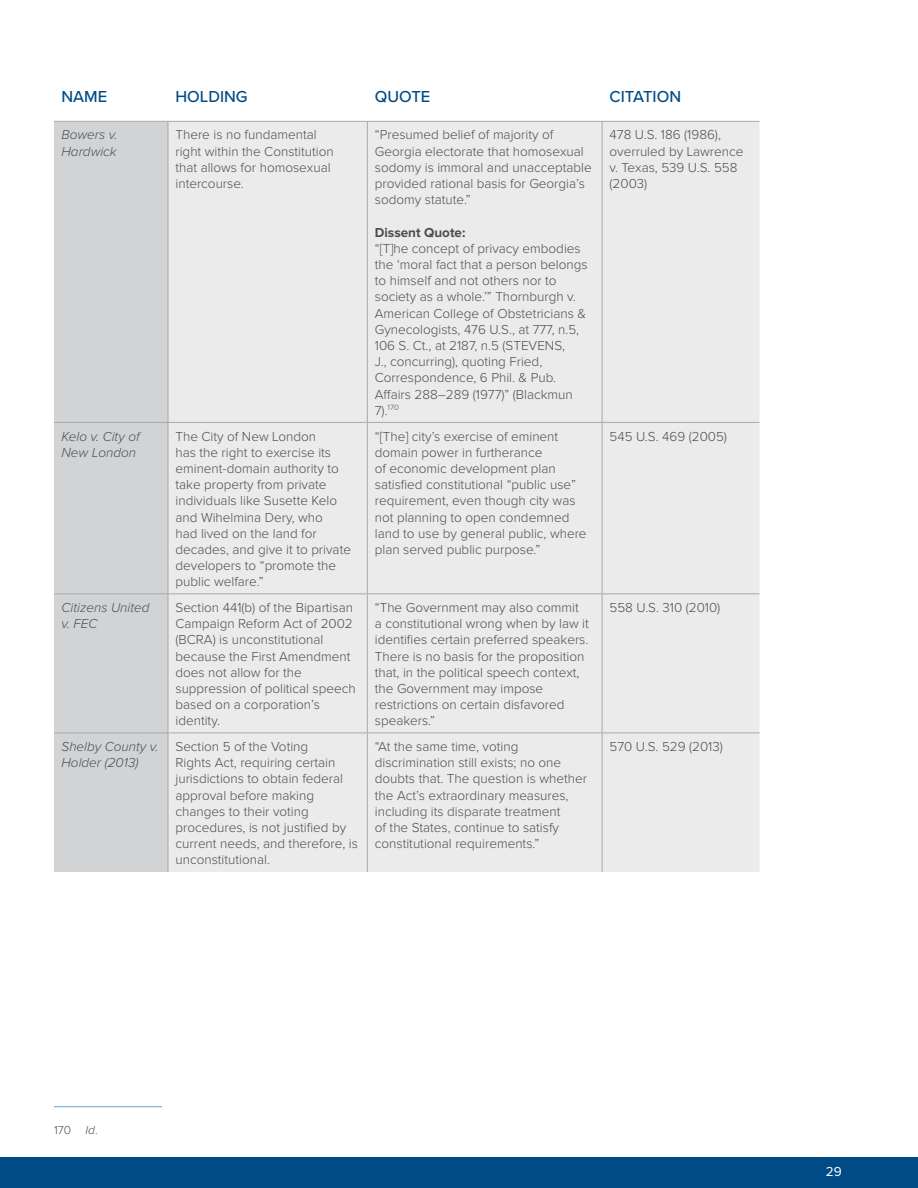
<style>
.page{position:relative;width:918px;height:1188px;background:#fff}
.page>*{position:absolute;margin:0;border:0;box-sizing:border-box;transform-origin:0 0}
.t1{font:500 16.5px "Proxima Nova";color:#004b85}
.t2{font:300 13.5px/16.2px "Proxima Nova";color:#4d4d4f}
.t3{font:italic 300 13.5px/16.2px "Proxima Nova";color:#4d4d4f}
.t4{font:700 13.5px "Proxima Nova";color:#4d4d4f}
.t5{font:13.5px "Proxima Nova";color:#fff}
.t6{font:300 12px "Proxima Nova";color:#4d4d4f}
.s1{font-style:italic}
</style>
<div class="page">
<div style="left:0;top:1158px;width:918px;height:30px;background:#004b85"></div>
<div style="left:54px;top:122px;width:114px;height:750px;background:#d1d3d4"></div>
<div style="left:169px;top:122px;width:591px;height:750px;background:#ebebec"></div>
<hr style="left:168px;top:122px;width:1px;height:300px;background:#a7a9ac">
<hr style="left:367px;top:122px;width:1px;height:300px;background:#a7a9ac">
<hr style="left:602px;top:122px;width:1px;height:300px;background:#a7a9ac">
<hr style="left:54px;top:422px;width:114px;height:1px;background:#a7a9ac">
<hr style="left:168px;top:422px;width:199px;height:1px;background:#a7a9ac">
<hr style="left:168px;top:423px;width:1px;height:170px;background:#a7a9ac">
<hr style="left:367px;top:422px;width:235px;height:1px;background:#a7a9ac">
<hr style="left:367px;top:423px;width:1px;height:170px;background:#a7a9ac">
<hr style="left:602px;top:422px;width:158px;height:1px;background:#a7a9ac">
<hr style="left:602px;top:423px;width:1px;height:170px;background:#a7a9ac">
<hr style="left:54px;top:593px;width:114px;height:1px;background:#a7a9ac">
<hr style="left:168px;top:593px;width:199px;height:1px;background:#a7a9ac">
<hr style="left:168px;top:594px;width:1px;height:139px;background:#a7a9ac">
<hr style="left:367px;top:593px;width:235px;height:1px;background:#a7a9ac">
<hr style="left:367px;top:594px;width:1px;height:139px;background:#a7a9ac">
<hr style="left:602px;top:593px;width:158px;height:1px;background:#a7a9ac">
<hr style="left:602px;top:594px;width:1px;height:139px;background:#a7a9ac">
<hr style="left:54px;top:733px;width:114px;height:1px;background:#a7a9ac">
<hr style="left:168px;top:733px;width:199px;height:1px;background:#a7a9ac">
<hr style="left:168px;top:733px;width:1px;height:139px;background:#a7a9ac">
<hr style="left:367px;top:733px;width:235px;height:1px;background:#a7a9ac">
<hr style="left:367px;top:733px;width:1px;height:139px;background:#a7a9ac">
<hr style="left:602px;top:733px;width:158px;height:1px;background:#a7a9ac">
<hr style="left:602px;top:733px;width:1px;height:139px;background:#a7a9ac">
<hr style="left:54px;top:121px;width:114px;height:1px;background:#a7a9ac">
<hr style="left:168px;top:121px;width:199px;height:1px;background:#a7a9ac">
<hr style="left:367px;top:121px;width:235px;height:1px;background:#a7a9ac">
<hr style="left:602px;top:121px;width:158px;height:1px;background:#a7a9ac">
<hr style="left:54px;top:1106px;width:108px;height:1px;background:#63a5da">
<p class="t1" style="left:62px;top:84px;width:47px">NAME</p>
<p class="t1" style="left:175px;top:84px;width:74px">HOLDING</p>
<p class="t1" style="left:375px;top:84px;width:57px">QUOTE</p>
<p class="t1" style="left:610px;top:84px;width:73px">CITATION</p>
<p class="t3" style="left:62px;top:126px;width:57px">Bowers v.<br>Hardwick</p>
<p class="t2" style="left:175px;top:127px;width:160px">There is no fundamental right within the Constitution that allows for homosexual intercourse.</p>
<p class="t2" style="left:375px;top:127px;width:218px">“Presumed belief of majority of<br>Georgia electorate that homosexual sodomy is immoral and unacceptable provided rational basis for Georgia’s sodomy statute.”</p>
<p class="t4" style="left:375px;top:226px;width:92px">Dissent Quote:</p>
<p class="t2" style="left:375px;top:241px;width:214px">“[T]he concept of privacy embodies the ‘moral fact that a person belongs to himself and not others nor to society as a whole.’” Thornburgh v.<br>American College of Obstetricians &amp;<br>Gynecologists, 476 U.S., at 777, n.5,<br>106 S. Ct., at 2187, n.5 (STEVENS,<br>J., concurring), quoting Fried,<br>Correspondence, 6 Phil. &amp; Pub.<br>Affairs 288–289 (1977)” (Blackmun<br>7).<sup>170</sup></p>
<p class="t2" style="left:610px;top:127px;width:135px">478 U.S. 186 (1986), overruled by Lawrence v. Texas, 539 U.S. 558 (2003)</p>
<p class="t3" style="left:62px;top:427px;width:80px">Kelo v. City of<br>New London</p>
<p class="t2" style="left:175px;top:429px;width:177px">The City of New London<br>has the right to exercise its eminent-domain authority to take property from private individuals like Susette Kelo and Wihelmina Dery, who<br>had lived on the land for decades, and give it to private developers to “promote the public welfare.”</p>
<p class="t2" style="left:375px;top:429px;width:213px">“[The] city’s exercise of eminent domain power in furtherance<br>of economic development plan satisfied constitutional “public use” requirement, even though city was not planning to open condemned land to use by general public, where plan served public purpose.”</p>
<p class="t2" style="left:610px;top:429px;width:119px">545 U.S. 469 (2005)</p>
<p class="t3" style="left:62px;top:599px;width:90px">Citizens United v. FEC</p>
<p class="t2" style="left:175px;top:600px;width:182px">Section 441(b) of the Bipartisan<br>Campaign Reform Act of 2002 (BCRA) is unconstitutional because the First Amendment does not allow for the suppression of political speech based on a corporation’s identity.</p>
<p class="t2" style="left:375px;top:600px;width:216px">“The Government may also commit a constitutional wrong when by law it identifies certain preferred speakers.<br>There is no basis for the proposition that, in the political speech context, the Government may impose restrictions on certain disfavored speakers.”</p>
<p class="t2" style="left:610px;top:600px;width:112px">558 U.S. 310 (2010)</p>
<p class="t3" style="left:62px;top:738px;width:98px">Shelby County v.<br>Holder (2013)</p>
<p class="t2" style="left:175px;top:739px;width:184px">Section 5 of the Voting<br>Rights Act, requiring certain jurisdictions to obtain federal approval before making changes to their voting procedures, is not justified by current needs, and therefore, is unconstitutional.</p>
<p class="t2" style="left:375px;top:739px;width:214px">“At the same time, voting discrimination still exists; no one doubts that. The question is whether the Act’s extraordinary measures, including its disparate treatment<br>of the States, continue to satisfy constitutional requirements.”</p>
<p class="t2" style="left:610px;top:739px;width:115px">570 U.S. 529 (2013)</p>
<p class="t6" style="left:54px;top:1125px;width:45px">170 <span class="s1">Id</span>.</p>
<p class="t5" style="left:826px;top:1165px;width:17px">29</p>
</div>
